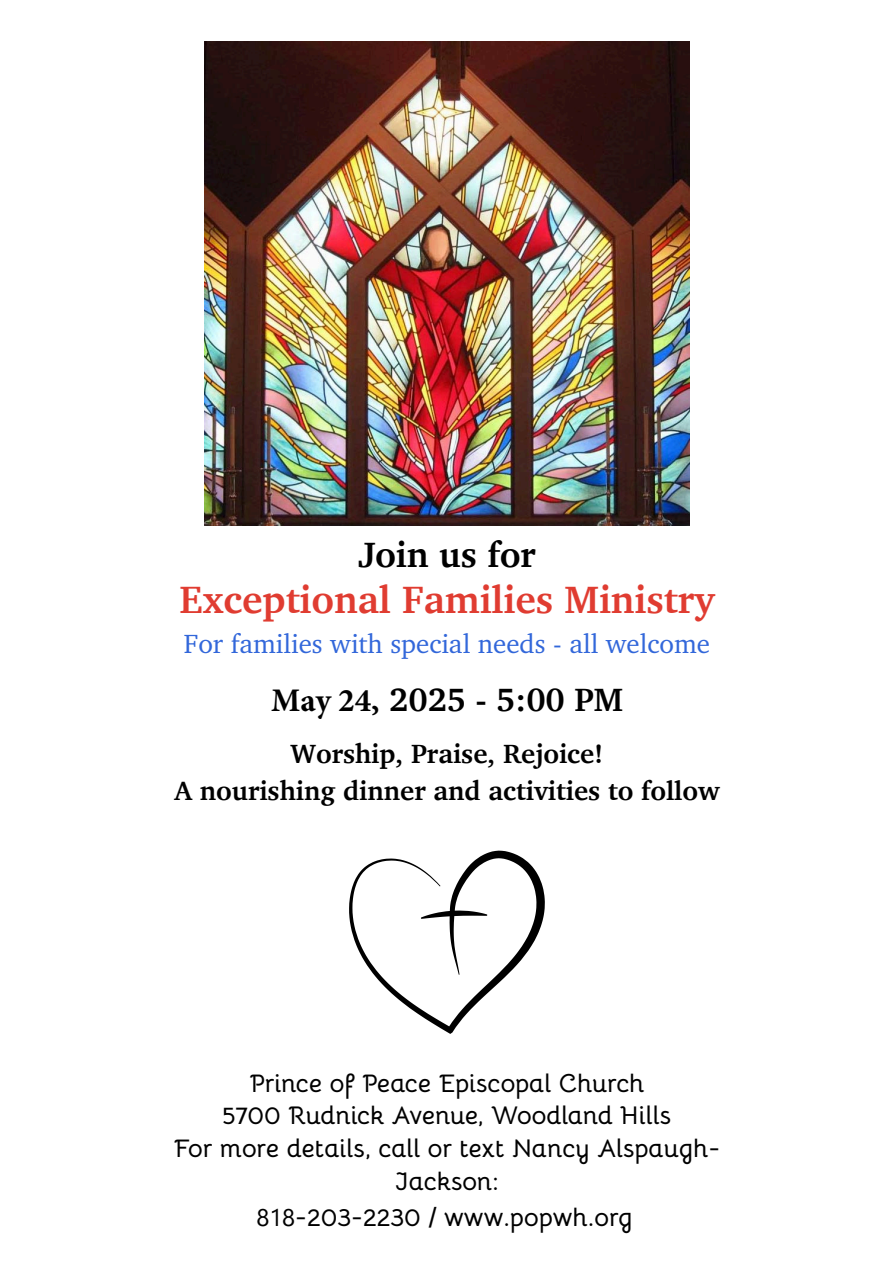
<style>
.page{position:relative;width:894px;height:1263px;background:#fff}
.page>*{position:absolute;margin:0;border:0;box-sizing:border-box;transform-origin:0 0}
.t1{font:700 39px "Charter";color:#e03c31}
.t2{font:700 36px "Charter";color:#000}
.t3{font:700 33px "Charter";color:#000}
.t4{font:700 27px/37.2px "Charter";color:#000;text-align:center}
.t5{font:27px "Charter";color:#3267da}
.t6{font:700 25.5px/32.7px "Bellota";color:#000;text-align:center}
.s1{font-family:"Minion Pro"}
.s2{font-family:"Segoe UI";font-weight:400;font-size:24px}
</style>
<div class="page">
<img style="left:205px;top:42px;width:483px;height:483px">
<svg style="left:349px;top:851px;width:195px;height:183px"></svg>
<p class="t2" style="left:358px;top:532px;width:179px">Join us for</p>
<p class="t1" style="left:179px;top:575px;width:536px">Exceptional Families Ministry</p>
<p class="t5" style="left:184px;top:626px;width:527px">For families with special needs - all welcome</p>
<p class="t3" style="left:271px;top:679px;width:353px"><span class="s1">May 24,</span> 2025 - 5:00 PM</p>
<p class="t4" style="left:174px;top:734px;width:546px">Worship, Praise, Rejoice!<br>A nourishing dinner and activities to follow</p>
<p class="t6" style="left:174px;top:1067px;width:548px">Prince of Peace Episcopal Church<br>5700 Rudnick Avenue, Woodland Hills<br>For more details, call or text Nancy Alspaugh-<br>Jackson:</p>
<p class="t6" style="left:256px;top:1201px;width:378px"><span class="s2">818</span>-203-2230 / www.popwh.org</p>
</div>
